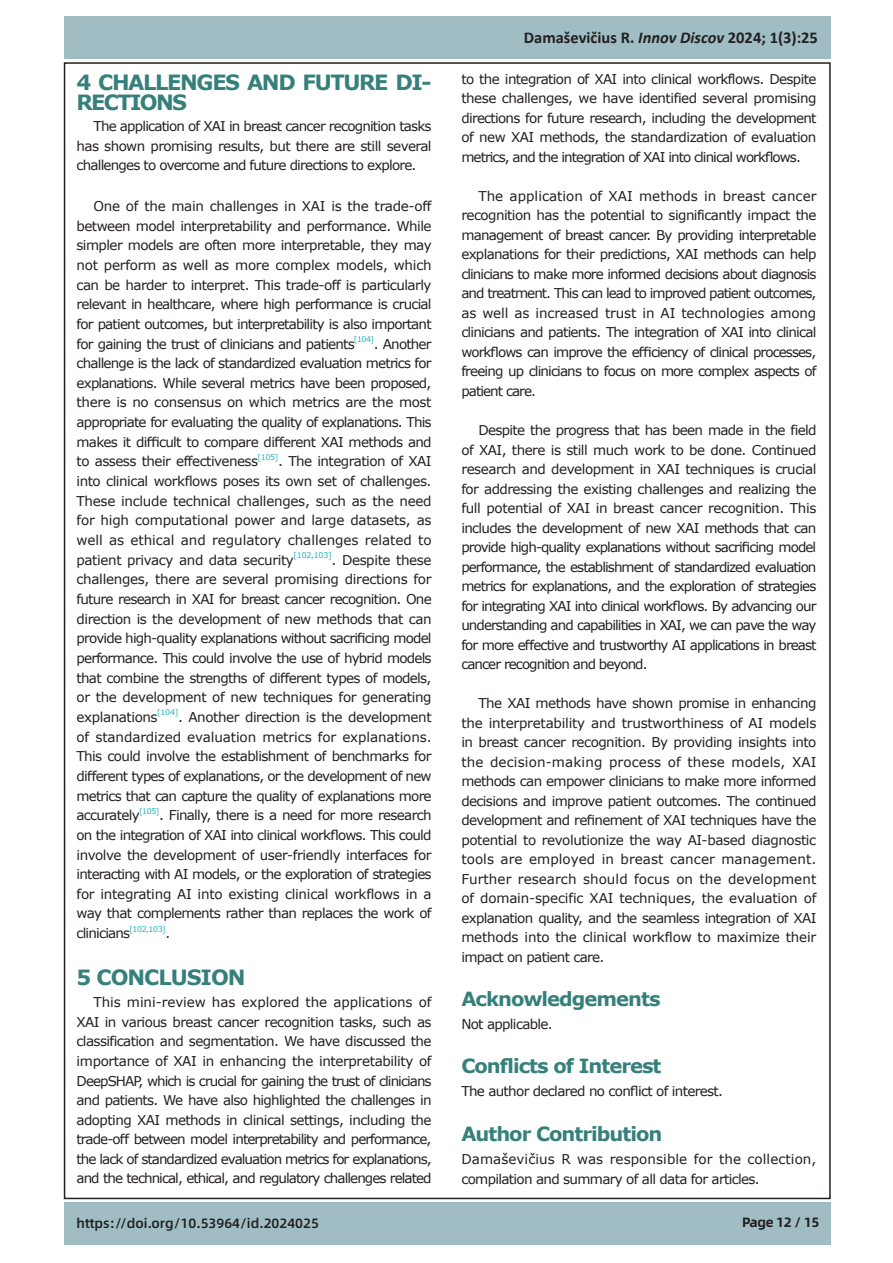
<style>
.page{position:relative;width:893px;height:1263px;background:#fff}
.page>*{position:absolute;margin:0;border:0;box-sizing:border-box;transform-origin:0 0}
.一级标题{font:700 21px/19.5px "Verdana";letter-spacing:-.065em;color:#36807b}
.致谢标题{font:700 19.5px "Verdana";letter-spacing:-.05em;color:#36807b}
.t1{font:700 16.5px "Calibri";color:#231f20}
.正文{font:13.5px/19.6px "Verdana";letter-spacing:-.06em;color:#231f20;text-align:justify}
.致谢正文部分{font:13.5px/19.5px "Verdana";letter-spacing:.005em;color:#231f20}
.致谢正文部分-2{font:13.5px "Verdana";letter-spacing:-.05em;color:#231f20}
.t2{font:500 13.5px "Alibaba Sans";color:#231f20}
.t3{font:700 13.5px "Alibaba Sans";letter-spacing:-.03em;color:#231f20}
.正文-2{font:7.8px "Verdana";letter-spacing:-.045em;color:#27b2be}
.s1{font-style:italic}
</style>
<div class="page">
<div style="left:64px;top:17px;width:767px;height:42px;background:#9fbdc3"></div>
<div style="left:64px;top:1202px;width:767px;height:43px;background:#9fbdc3"></div>
<p class="一级标题" style="left:77px;top:73px;width:357px">4 CHALLENGES AND FUTURE DI-<br>RECTIONS</p>
<p class="正文" style="left:77px;top:117px;width:357px;text-indent:17px">The application of XAI in breast cancer recognition tasks has shown promising results, but there are still several challenges to overcome and future directions to explore.</p>
<p class="正文" style="left:77px;top:196px;width:357px;text-indent:17px">One of the main challenges in XAI is the trade-off between model interpretability and performance. While simpler models are often more interpretable, they may not perform as well as more complex models, which can be harder to interpret. This trade-off is particularly relevant in healthcare, where high performance is crucial for patient outcomes, but interpretability is also important for gaining the trust of clinicians and patients</p>
<p class="正文-2" style="left:354px;top:334px;width:22px">[104]</p>
<p class="正文" style="left:77px;top:334px;width:357px;text-indent:297px">. Another challenge is the lack of standardized evaluation metrics for explanations. While several metrics have been proposed, there is no consensus on which metrics are the most appropriate for evaluating the quality of explanations. This makes it difficult to compare different XAI methods and to assess their effectiveness</p>
<p class="正文-2" style="left:258px;top:452px;width:22px">[105]</p>
<p class="正文" style="left:77px;top:452px;width:357px;text-indent:202px">. The integration of XAI into clinical workflows poses its own set of challenges.<br>These include technical challenges, such as the need for high computational power and large datasets, as well as ethical and regulatory challenges related to patient privacy and data security</p>
<p class="正文-2" style="left:294px;top:550px;width:40px">[102,103]</p>
<p class="正文" style="left:77px;top:550px;width:357px;text-indent:255px">. Despite these challenges, there are several promising directions for future research in XAI for breast cancer recognition. One direction is the development of new methods that can provide high-quality explanations without sacrificing model performance. This could involve the use of hybrid models that combine the strengths of different types of models, or the development of new techniques for generating explanations</p>
<p class="正文-2" style="left:157px;top:707px;width:23px">[104]</p>
<p class="正文" style="left:77px;top:707px;width:357px;text-indent:102px">. Another direction is the development of standardized evaluation metrics for explanations.<br>This could involve the establishment of benchmarks for different types of explanations, or the development of new metrics that can capture the quality of explanations more accurately</p>
<p class="正文-2" style="left:139px;top:805px;width:22px">[105]</p>
<p class="正文" style="left:77px;top:805px;width:357px;text-indent:83px">. Finally, there is a need for more research on the integration of XAI into clinical workflows. This could involve the development of user-friendly interfaces for interacting with AI models, or the exploration of strategies for integrating AI into existing clinical workflows in a way that complements rather than replaces the work of clinicians</p>
<p class="正文-2" style="left:130px;top:923px;width:38px">[102,103]</p>
<p class="正文" style="left:165px;top:923px;width:6px">.</p>
<p class="一级标题" style="left:77px;top:967px;width:171px">5 CONCLUSION</p>
<p class="正文" style="left:77px;top:992px;width:357px;text-indent:17px">This mini-review has explored the applications of XAI in various breast cancer recognition tasks, such as classification and segmentation. We have discussed the importance of XAI in enhancing the interpretability of DeepSHAP, which is crucial for gaining the trust of clinicians and patients. We have also highlighted the challenges in adopting XAI methods in clinical settings, including the trade-off between model interpretability and performance, the lack of standardized evaluation metrics for explanations, and the technical, ethical, and regulatory challenges related</p>
<p class="t1" style="left:524px;top:26px;width:296px">Damaševičius R. <span class="s1">Innov Discov</span> 2024; 1(3):25</p>
<p class="正文" style="left:461px;top:69px;width:357px">to the integration of XAI into clinical workflows. Despite these challenges, we have identified several promising directions for future research, including the development of new XAI methods, the standardization of evaluation metrics, and the integration of XAI into clinical workflows.</p>
<p class="正文" style="left:461px;top:186px;width:357px;text-indent:17px">The application of XAI methods in breast cancer recognition has the potential to significantly impact the management of breast cancer. By providing interpretable explanations for their predictions, XAI methods can help clinicians to make more informed decisions about diagnosis and treatment. This can lead to improved patient outcomes, as well as increased trust in AI technologies among clinicians and patients. The integration of XAI into clinical workflows can improve the efficiency of clinical processes, freeing up clinicians to focus on more complex aspects of patient care.</p>
<p class="正文" style="left:461px;top:420px;width:357px;text-indent:17px">Despite the progress that has been made in the field of XAI, there is still much work to be done. Continued research and development in XAI techniques is crucial for addressing the existing challenges and realizing the full potential of XAI in breast cancer recognition. This includes the development of new XAI methods that can provide high-quality explanations without sacrificing model performance, the establishment of standardized evaluation metrics for explanations, and the exploration of strategies for integrating XAI into clinical workflows. By advancing our understanding and capabilities in XAI, we can pave the way for more effective and trustworthy AI applications in breast cancer recognition and beyond.</p>
<p class="正文" style="left:461px;top:693px;width:357px;text-indent:17px">The XAI methods have shown promise in enhancing the interpretability and trustworthiness of AI models in breast cancer recognition. By providing insights into the decision-making process of these models, XAI methods can empower clinicians to make more informed decisions and improve patient outcomes. The continued development and refinement of XAI techniques have the potential to revolutionize the way AI-based diagnostic tools are employed in breast cancer management.<br>Further research should focus on the development of domain-specific XAI techniques, the evaluation of explanation quality, and the seamless integration of XAI methods into the clinical workflow to maximize their impact on patient care.</p>
<p class="致谢标题" style="left:461px;top:985px;width:201px">Acknowledgements</p>
<p class="致谢正文部分-2" style="left:461px;top:1014px;width:93px">Not applicable.</p>
<p class="致谢标题" style="left:461px;top:1052px;width:202px">Conflicts of Interest</p>
<p class="致谢正文部分-2" style="left:461px;top:1081px;width:263px">The author declared no conflict of interest.</p>
<p class="致谢标题" style="left:461px;top:1120px;width:202px">Author Contribution</p>
<p class="致谢正文部分" style="left:461px;top:1149px;width:357px">Damaševičius R was responsible for the collection, compilation and summary of all data for articles.</p>
<p class="t2" style="left:77px;top:1213px;width:244px">https://doi.org/10.53964/id.2024025</p>
<p class="t3" style="left:742px;top:1211px;width:79px">Page 12 / 15</p>
</div>
